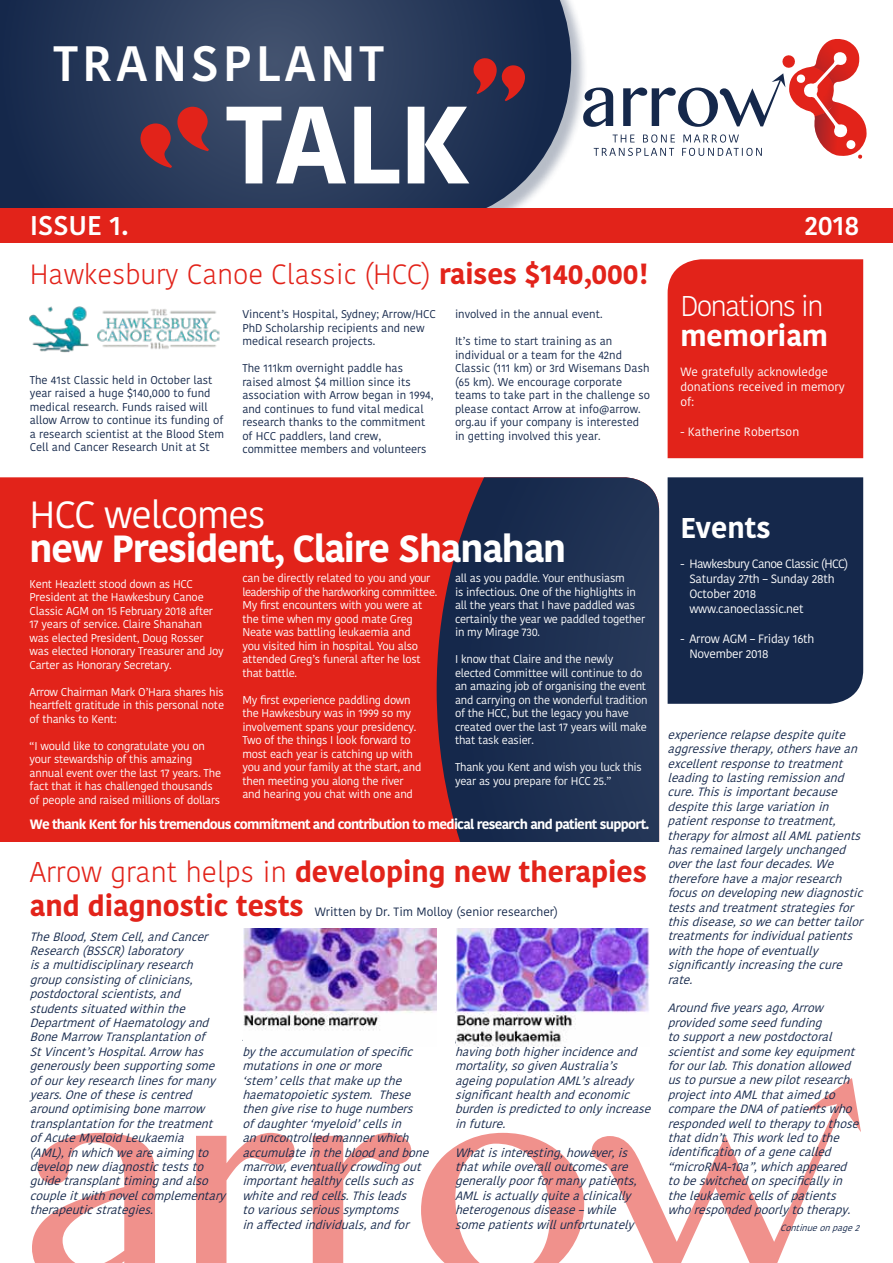
<style>
.page{position:relative;width:893px;height:1263px;background:#fff}
.page>*{position:absolute;margin:0;border:0;box-sizing:border-box;transform-origin:0 0}
.t1{font:700 109.5px "Kohinoor Devanagari";color:#fff}
.t2{font:500 49.5px "Kohinoor Devanagari";letter-spacing:.08em;color:#fff}
.t3{font:700 37.8px "Kohinoor Devanagari";letter-spacing:-.03em;color:#fff}
.t4{font:37.8px "Kohinoor Devanagari";letter-spacing:-.03em;color:#fff}
.t5{font:700 28.5px/34.2px "Kohinoor Devanagari";color:#e2231a}
.t6{font:700 28.5px "Kohinoor Devanagari";color:#fff}
.t7{font:300 28.5px "Kohinoor Devanagari";letter-spacing:-.06em;color:#fff}
.t8{font:300 27.75px "Kohinoor Devanagari";color:#e2231a}
.t9{font:500 27px "Kohinoor Devanagari";color:#fff}
.t10{font:700 13.5px "Kohinoor Devanagari";letter-spacing:-.05em;color:#fff}
.t11{font:italic 12px/14.4px "Kohinoor Devanagari";color:#15284b}
.t12{font:12px/15px "Kohinoor Devanagari";letter-spacing:-.02em;color:#fff}
.t13{font:12px/15px "Kohinoor Devanagari";color:#fff}
.t14{font:12px "Kohinoor Devanagari";color:#15284b}
.t15{font:11.25px/13.5px "Kohinoor Devanagari";letter-spacing:-.02em;color:#fff}
.t16{font:11.25px/13.5px "Kohinoor Devanagari";color:#15284b}
.t17{font:italic 9px "Kohinoor Devanagari";color:#15284b}
.s1{font-weight:700}
.s2{font-weight:300}
</style>
<div class="page">
<div style="left:0;top:0;width:588px;height:238px;background:#15284b;opacity:.31"></div>
<svg style="left:0;top:0;width:571px;height:208px;background:#2e3f5e"></svg>
<svg style="left:473px;top:58px;width:52px;height:43px;background:#7b2936"></svg>
<svg style="left:140px;top:107px;width:69px;height:61px;background:#7b3240"></svg>
<svg style="left:583px;top:32px;width:284px;height:128px"></svg>
<div style="left:0;top:477px;width:437px;height:365px;background:#e2231a"></div>
<svg style="left:437px;top:477px;width:222px;height:365px;background:#282f4e"></svg>
<svg style="left:32px;top:1133px;width:123px;height:130px"></svg>
<svg style="left:196px;top:1133px;width:98px;height:130px"></svg>
<svg style="left:313px;top:1133px;width:98px;height:130px"></svg>
<svg style="left:421px;top:1133px;width:163px;height:130px"></svg>
<svg style="left:591px;top:1078px;width:270px;height:185px"></svg>
<div style="left:668px;top:259px;width:195px;height:199px;background:#e2231a"></div>
<div style="left:668px;top:477px;width:195px;height:227px;background:#15284b"></div>
<div style="left:0;top:208px;width:893px;height:35px;background:#e2231a"></div>
<img style="left:29px;top:306px;width:191px;height:47px">
<img style="left:244px;top:929px;width:193px;height:102px">
<img style="left:456px;top:929px;width:193px;height:117px">
<h2 class="t2" style="left:54px;top:35px;width:332px">TRANSPLANT</h2>
<h1 class="t1" style="left:226px;top:82px;width:245px">TALK</h1>
<h3 class="t9" style="left:30px;top:210px;width:100px">ISSUE 1.</h3>
<h3 class="t9" style="left:804px;top:210px;width:57px">2018</h3>
<h3 class="t8" style="left:30px;top:259px;width:620px">Hawkesbury Canoe Classic (HCC) <span class="s1">raises $140,000!</span></h3>
<p class="t16" style="left:30px;top:373px;width:196px">The 41st Classic held in October last year raised a huge $140,000 to fund medical research. Funds raised will allow Arrow to continue its funding of a research scientist at the Blood Stem Cell and Cancer Research Unit at St</p>
<p class="t16" style="left:242px;top:307px;width:195px">Vincent’s Hospital, Sydney; Arrow/HCC<br>PhD Scholarship recipients and new medical research projects.</p>
<p class="t16" style="left:242px;top:361px;width:193px">The 111km overnight paddle has raised almost $4 million since its association with Arrow began in 1994, and continues to fund vital medical research thanks to the commitment of HCC paddlers, land crew, committee members and volunteers</p>
<p class="t16" style="left:455px;top:307px;width:149px">involved in the annual event.</p>
<p class="t16" style="left:455px;top:334px;width:197px">It’s time to start training as an individual or a team for the 42nd Classic (111 km) or 3rd Wisemans Dash (65 km). We encourage corporate teams to take part in the challenge so please contact Arrow at info@arrow. org.au if your company is interested in getting involved this year.</p>
<h3 class="t7" style="left:680px;top:289px;width:145px">Donations in</h3>
<h3 class="t6" style="left:680px;top:319px;width:149px">memoriam</h3>
<p class="t13" style="left:680px;top:364px;width:166px">We gratefully acknowledge donations received in memory of:</p>
<p class="t13" style="left:680px;top:424px;width:120px">- Katherine Robertson</p>
<h3 class="t4" style="left:30px;top:492px;width:238px">HCC welcomes</h3>
<h3 class="t3" style="left:30px;top:527px;width:538px">new President, Claire Shanahan</h3>
<p class="t15" style="left:30px;top:577px;width:196px">Kent Heazlett stood down as HCC President at the Hawkesbury Canoe Classic AGM on 15 February 2018 after 17 years of service. Claire Shanahan was elected President, Doug Rosser was elected Honorary Treasurer and Joy Carter as Honorary Secretary.</p>
<p class="t15" style="left:30px;top:685px;width:196px;text-align:justify">Arrow Chairman Mark O’Hara shares his heartfelt gratitude in this personal note of thanks to Kent:</p>
<p class="t15" style="left:30px;top:739px;width:193px">“I would like to congratulate you on your stewardship of this amazing annual event over the last 17 years. The fact that it has challenged thousands of people and raised millions of dollars</p>
<p class="t15" style="left:242px;top:572px;width:197px">can be directly related to you and your leadership of the hardworking committee.<br>My first encounters with you were at the time when my good mate Greg Neate was battling leukaemia and<br>you visited him in hospital. You also attended Greg’s funeral after he lost that battle.</p>
<p class="t15" style="left:242px;top:693px;width:180px">My first experience paddling down the Hawkesbury was in 1999 so my involvement spans your presidency.<br>Two of the things I look forward to most each year is catching up with you and your family at the start, and then meeting you along the river and hearing you chat with one and</p>
<p class="t15" style="left:455px;top:572px;width:192px">all as you paddle. Your enthusiasm<br>is infectious. One of the highlights in all the years that I have paddled was certainly the year we paddled together in my Mirage 730.</p>
<p class="t15" style="left:455px;top:653px;width:194px">I know that Claire and the newly elected Committee will continue to do an amazing job of organising the event and carrying on the wonderful tradition of the HCC, but the legacy you have created over the last 17 years will make that task easier.</p>
<p class="t15" style="left:455px;top:761px;width:188px">Thank you Kent and wish you luck this year as you prepare for HCC 25.”</p>
<p class="t10" style="left:30px;top:817px;width:621px">We thank Kent for his tremendous commitment and contribution to medical research and patient support.</p>
<h3 class="t5" style="left:30px;top:855px;width:619px"><span class="s2">Arrow grant helps in</span> developing new therapies and diagnostic tests</h3>
<p class="t14" style="left:315px;top:905px;width:245px">Written by Dr. Tim Molloy (senior researcher)</p>
<p class="t11" style="left:30px;top:929px;width:202px">TheBlood,Stem Cell,andCancer<br>Research(BSSCR)laboratory isamultidisciplinaryresearch groupconsistingofclinicians, postdoctoralscientists,and studentssituatedwithinthe<br>DepartmentofHaematologyand<br>BoneMarrowTransplantationof<br>StVincent’sHospital.Arrowhas generouslybeensupportingsome ofourkeyresearchlinesformany years.Oneoftheseiscentred aroundoptimisingbonemarrow transplantationforthetreatment ofAcuteMyeloidLeukaemia (AML),inwhichweareaimingto developnewdiagnosticteststo guidetransplanttimingandalso coupleitwithnovelcomplementary therapeuticstrategies.</p>
<p class="t11" style="left:242px;top:1044px;width:192px">bytheaccumulationofspecific mutationsinoneormore ‘stem’cellsthatmakeupthe haematopoieticsystem. These thengiverisetohugenumbers ofdaughter‘myeloid’cellsin anuncontrolledmannerwhich accumulateinthebloodandbone marrow,eventuallycrowdingout importanthealthycellssuchas whiteandredcells.Thisleads tovariousserioussymptoms inaffectedindividuals,andfor</p>
<p class="t11" style="left:455px;top:1044px;width:202px">havingbothhigherincidenceand mortality,sogivenAustralia’s ageingpopulationAML’salready significanthealthandeconomic burdenispredictedtoonlyincrease infuture.</p>
<p class="t11" style="left:455px;top:1145px;width:188px">Whatisinteresting,however,is thatwhileoveralloutcomesare generallypoorformanypatients,<br>AMLisactuallyquiteaclinically heterogenousdisease–while somepatientswillunfortunately</p>
<h3 class="t6" style="left:680px;top:511px;width:92px">Events</h3>
<p class="t12" style="left:689px;top:556px;width:160px;text-indent:-9px">- Hawkesbury Canoe Classic (HCC)<br>Saturday 27th – Sunday 28th<br>October 2018 www.canoeclassic.net</p>
<p class="t12" style="left:689px;top:631px;width:127px;text-indent:-9px">- Arrow AGM – Friday 16th<br>November 2018</p>
<p class="t11" style="left:668px;top:727px;width:201px">experiencerelapsedespitequite aggressivetherapy,othershavean excellentresponsetotreatment leadingtolastingremissionand cure.Thisisimportantbecause despitethislargevariationin patientresponsetotreatment, therapyforalmostallAMLpatients hasremainedlargelyunchanged overthelastfourdecades.We thereforehaveamajorresearch focusondevelopingnewdiagnostic testsandtreatmentstrategiesfor thisdisease,sowecanbettertailor treatmentsforindividualpatients withthehopeofeventually significantlyincreasingthecure rate.</p>
<p class="t11" style="left:668px;top:1001px;width:197px">Aroundfiveyearsago,Arrow providedsomeseedfunding tosupportanewpostdoctoral scientistandsomekeyequipment forourlab.Thisdonationallowed ustopursueanewpilotresearch projectintoAMLthataimedto comparetheDNAofpatientswho respondedwelltotherapytothose thatdidn’t.Thisworkledtothe identificationofagenecalled “microRNA-10a”,whichappeared tobeswitchedonspecificallyin theleukaemiccellsofpatients whorespondedpoorlytotherapy.</p>
<p class="t17" style="left:780px;top:1222px;width:84px">Continueonpage2</p>
</div>
